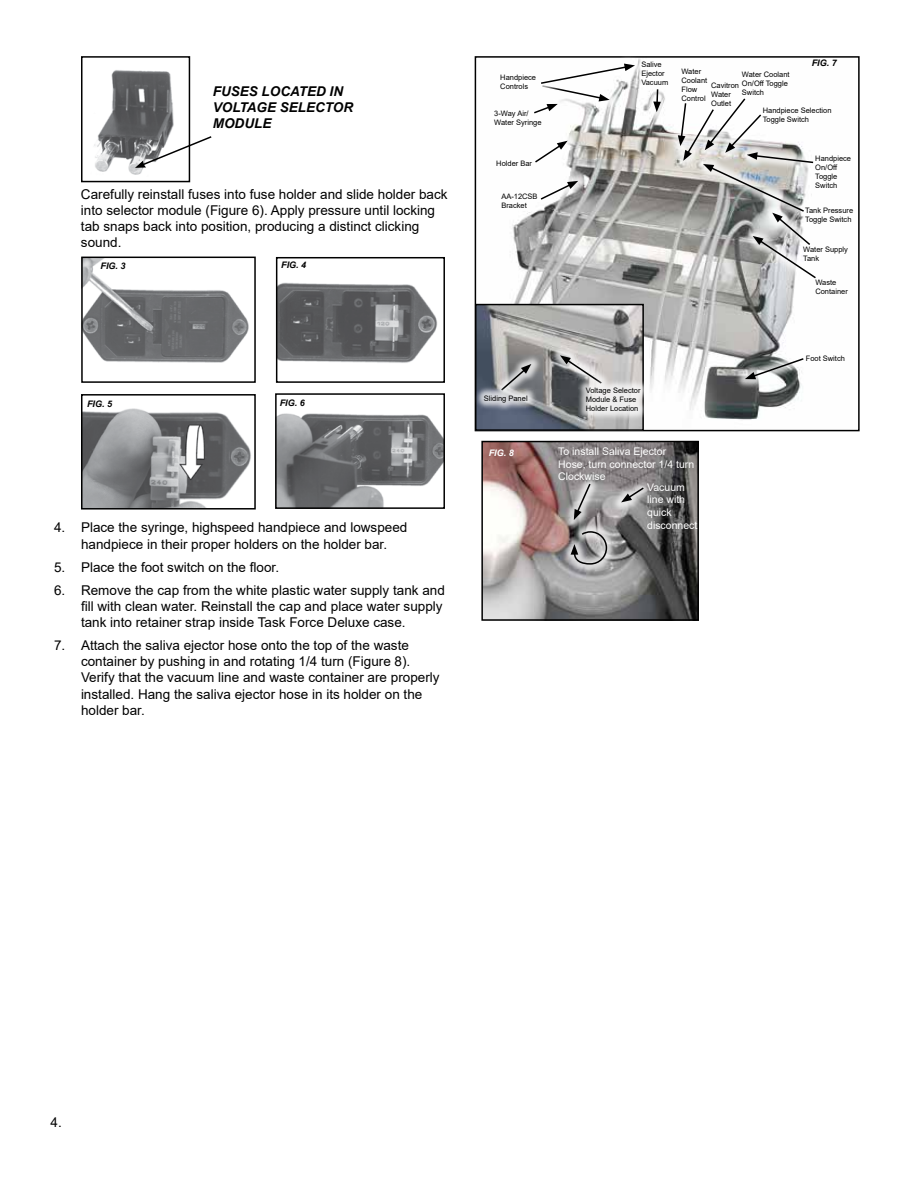
<style>
.page{position:relative;width:918px;height:1188px;background:#fff}
.page>*{position:absolute;margin:0;border:0;box-sizing:border-box;transform-origin:0 0}
.t1{font:13.5px/16.2px "Arial";color:#000}
.t2{font:italic 700 13.5px/16.2px "Arial";color:#000}
.t3{font:10.5px/12.6px "Arial";color:#fff}
.t4{font:italic 700 9px "Arial";color:#000}
.t5{font:italic 700 9px "Arial";color:#fff}
.t6{font:7.5px/9px "Arial";color:#000}
</style>
<div class="page">
<img style="left:94px;top:70px;width:80px;height:105px">
<div style="left:81px;top:56px;width:109px;height:126px;border:2px solid #000"></div>
<svg style="left:135px;top:135px;width:77px;height:33px"></svg>
<img style="left:279px;top:282px;width:159px;height:81px">
<div style="left:276px;top:257px;width:169px;height:126px;border:2px solid #000"></div>
<img style="left:278px;top:413px;width:164px;height:93px">
<div style="left:275px;top:393px;width:170px;height:116px;border:2px solid #000"></div>
<img style="left:84px;top:260px;width:165px;height:103px">
<div style="left:81px;top:257px;width:175px;height:126px;border:2px solid #000"></div>
<img style="left:84px;top:408px;width:167px;height:99px">
<div style="left:81px;top:394px;width:175px;height:116px;border:2px solid #000"></div>
<img style="left:478px;top:220px;width:316px;height:200px">
<svg style="left:731px;top:324px;width:73px;height:89px"></svg>
<div style="left:743px;top:226px;width:82px;height:62px;background:#fff;opacity:.75"></div>
<svg style="left:520px;top:56px;width:308px;height:224px"></svg>
<img style="left:478px;top:307px;width:163px;height:121px">
<div style="left:475px;top:304px;width:169px;height:127px;border:2px solid #000"></div>
<svg style="left:491px;top:344px;width:124px;height:58px;background:#9a9999"></svg>
<div style="left:474px;top:386px;width:63px;height:26px;background:#fff;opacity:.75"></div>
<div style="left:576px;top:378px;width:74px;height:43px;background:#fff;opacity:.75"></div>
<img style="left:484px;top:444px;width:212px;height:174px">
<div style="left:481px;top:441px;width:218px;height:180px;border:2px solid #000"></div>
<div style="left:561px;top:521px;width:56px;height:53px;background:#fff;opacity:.75"></div>
<svg style="left:561px;top:470px;width:95px;height:95px;background:#8e8b8b"></svg>
<p class="t2" style="left:213px;top:84px;width:142px">FUSES LOCATED IN<br>VOLTAGE SELECTOR<br>MODULE</p>
<p class="t1" style="left:81px;top:186px;width:368px">Carefully reinstall fuses into fuse holder and slide holder back into selector module (Figure 6). Apply pressure until locking tab snaps back into position, producing a distinct clicking sound.</p>
<p class="t4" style="left:101px;top:260px;width:27px">FIG. 3</p>
<p class="t4" style="left:87px;top:398px;width:27px">FIG. 5</p>
<p class="t4" style="left:281px;top:258px;width:27px">FIG. 4</p>
<p class="t4" style="left:280px;top:397px;width:27px">FIG. 6</p>
<p class="t1" style="left:54px;top:520px;width:355px;text-align:center">4. Place the syringe, highspeed handpiece and lowspeed handpiece in their proper holders on the holder bar.</p>
<p class="t1" style="left:54px;top:559px;width:227px">5. Place the foot switch on the floor.</p>
<p class="t1" style="left:81px;top:582px;width:365px;text-indent:-27px">6. Remove the cap from the white plastic water supply tank and fill with clean water. Reinstall the cap and place water supply tank into retainer strap inside Task Force Deluxe case.</p>
<p class="t1" style="left:81px;top:637px;width:360px;text-indent:-27px">7. Attach the saliva ejector hose onto the top of the waste container by pushing in and rotating 1/4 turn (Figure 8).<br>Verify that the vacuum line and waste container are properly installed. Hang the saliva ejector hose in its holder on the holder bar.</p>
<p class="t6" style="left:500px;top:72px;width:37px">Handpiece<br>Controls</p>
<p class="t6" style="left:494px;top:109px;width:49px">3-Way Air/<br>Water Syringe</p>
<p class="t6" style="left:496px;top:159px;width:37px">Holder Bar</p>
<p class="t6" style="left:501px;top:192px;width:38px">AA-12CSB<br>Bracket</p>
<p class="t6" style="left:641px;top:60px;width:28px">Salive<br>Ejector<br>Vacuum</p>
<p class="t4" style="left:812px;top:57px;width:27px">FIG. 7</p>
<p class="t6" style="left:682px;top:67px;width:27px">Water<br>Coolant<br>Flow<br>Control</p>
<p class="t6" style="left:742px;top:70px;width:49px">Water Coolant<br>On/Off Toggle<br>Switch</p>
<p class="t6" style="left:711px;top:81px;width:29px">Cavitron<br>Water<br>Outlet</p>
<p class="t6" style="left:763px;top:105px;width:70px">Handpiece Selection<br>Toggle Switch</p>
<p class="t6" style="left:815px;top:154px;width:37px">Handpiece<br>On/Off<br>Toggle<br>Switch</p>
<p class="t6" style="left:805px;top:206px;width:49px">Tank Pressure<br>Toggle Switch</p>
<p class="t6" style="left:803px;top:245px;width:46px">Water Supply<br>Tank</p>
<p class="t6" style="left:815px;top:277px;width:34px">Waste<br>Container</p>
<p class="t6" style="left:806px;top:354px;width:41px">Foot Switch</p>
<p class="t6" style="left:484px;top:393px;width:45px">Sliding Panel</p>
<p class="t6" style="left:586px;top:386px;width:56px">Voltage Selector<br>Module &amp; Fuse<br>Holder Location</p>
<p class="t3" style="left:558px;top:445px;width:137px">To install Saliva Ejector<br>Hose, turn connector 1/4 turn<br>Clockwise</p>
<p class="t3" style="left:647px;top:481px;width:52px">Vacuum line with quick disconnect</p>
<p class="t5" style="left:489px;top:447px;width:27px">FIG. 8</p>
<p class="t1" style="left:51px;top:1114px;width:13px">4.</p>
</div>
